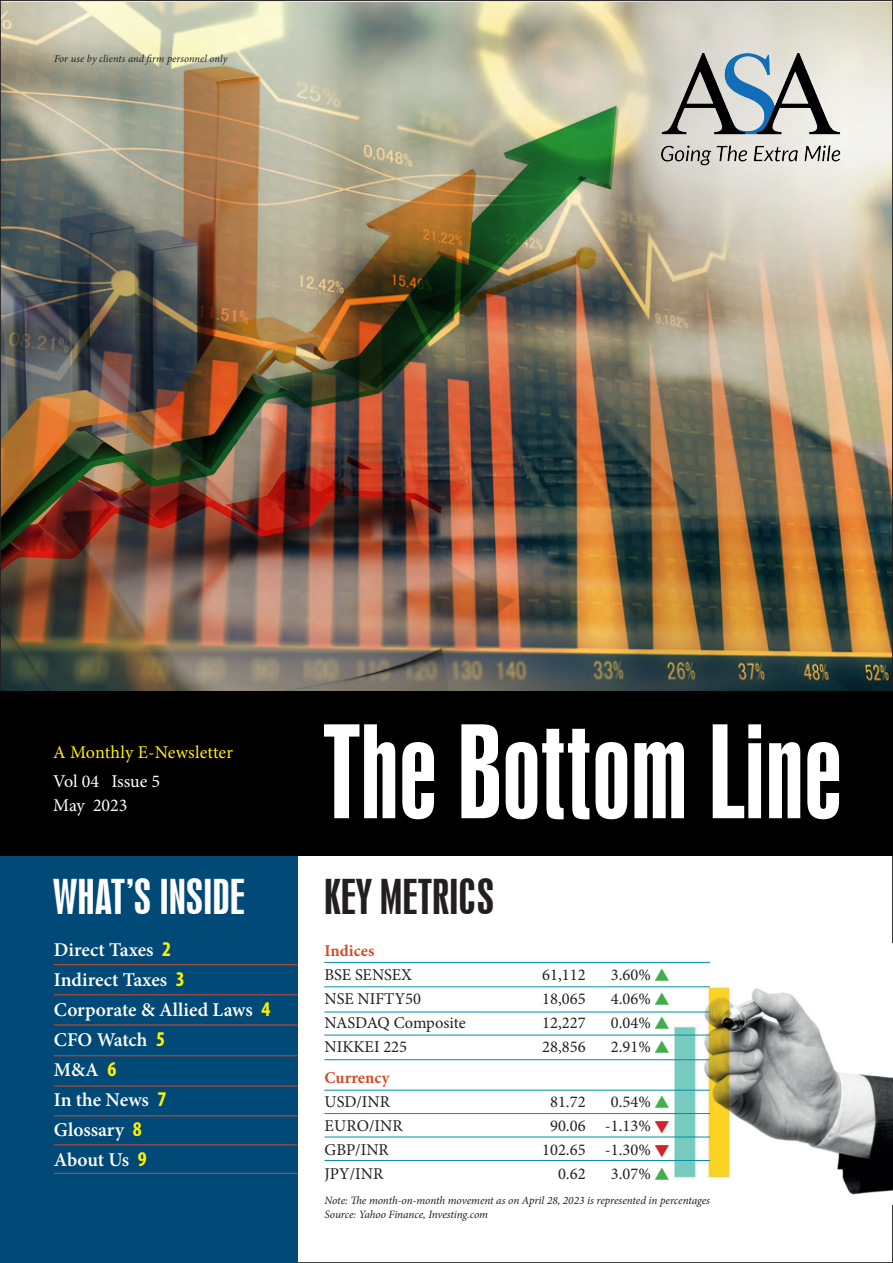
<style>
.page{position:relative;width:893px;height:1263px;background:#fff}
.page>*{position:absolute;margin:0;border:0;box-sizing:border-box;transform-origin:0 0}
.t1{font:120px "Swiss 924 BT Regular B";color:#fff}
.t2{font:45px "Swiss 924 BT Regular B";letter-spacing:.01em;color:#fff}
.t3{font:45px "Swiss 924 BT Regular B";letter-spacing:.01em;color:#231f20}
.t4{font:600 19.5px/30px "Minion Pro";color:#fff}
.t5{font:18px "Minion Pro";letter-spacing:.005em;color:#fff101}
.t6{font:18px/24.9px "Minion Pro";letter-spacing:-.005em;color:#fff}
.t7{font:16.5px "Minion Pro";color:#231f20}
.t8{font:700 16.5px "Minion Pro";color:#d34c29}
.t9{font:italic 11.25px/13.5px "Minion Pro";letter-spacing:-.01em;color:#231f20}
.t10{font:italic 10.5px "Minion Pro";color:#231f20}
.s1{font-family:"Myriad Pro";font-weight:700;font-stretch:condensed;font-size:21px;color:#fff101}
.s2{color:#40ae49}
.s3{color:#d1232a}
</style>
<div class="page">
<img style="left:840px;top:3px;width:51px;height:688px">
<svg style="left:692px;top:2px;width:148px;height:689px;background:#a39479"></svg>
<img style="left:2px;top:2px;width:690px;height:689px">
<img style="left:668px;top:961px;width:225px;height:234px">
<div style="left:0;top:854px;width:298px;height:409px;background:#014976"></div>
<hr style="left:54px;top:1144px;width:244px;height:1px;background:#d34c29">
<hr style="left:54px;top:1173px;width:244px;height:1px;background:#d34c29">
<hr style="left:54px;top:1115px;width:244px;height:1px;background:#d34c29">
<hr style="left:54px;top:964px;width:244px;height:1px;background:#d34c29">
<hr style="left:54px;top:994px;width:244px;height:1px;background:#d34c29">
<hr style="left:54px;top:1024px;width:244px;height:1px;background:#d34c29">
<hr style="left:54px;top:1055px;width:244px;height:1px;background:#d34c29">
<hr style="left:54px;top:1086px;width:244px;height:1px;background:#d34c29">
<div style="left:0;top:691px;width:893px;height:165px;background:#000"></div>
<hr style="left:324px;top:986px;width:386px;height:1px;background:#008fa9">
<hr style="left:325px;top:1012px;width:385px;height:1px;background:#008fa9">
<hr style="left:324px;top:1035px;width:386px;height:1px;background:#008fa9">
<hr style="left:324px;top:1059px;width:386px;height:1px;background:#008fa9">
<hr style="left:324px;top:1090px;width:386px;height:1px;background:#008fa9">
<hr style="left:324px;top:962px;width:386px;height:1px;background:#008fa9">
<hr style="left:325px;top:1113px;width:385px;height:1px;background:#008fa9">
<hr style="left:325px;top:1136px;width:385px;height:1px;background:#008fa9">
<hr style="left:325px;top:1160px;width:385px;height:1px;background:#008fa9">
<img style="left:660px;top:54px;width:180px;height:112px">
<p class="t10" style="left:54px;top:51px;width:175px">For use by clients and firm personnel only</p>
<p class="t5" style="left:53px;top:740px;width:181px">A Monthly E-Newsletter</p>
<p class="t6" style="left:53px;top:768px;width:108px">Vol 04 Issue 5<br>May 2023</p>
<h2 class="t2" style="left:53px;top:870px;width:193px">WHAT’S INSIDE</h2>
<p class="t4" style="left:54px;top:934px;width:218px">Direct Taxes <span class="s1">2<br></span>Indirect Taxes <span class="s1">3<br></span>Corporate &amp; Allied Laws <span class="s1">4<br></span>CFO Watch <span class="s1">5<br></span>M&amp;A <span class="s1">6<br></span>In the News <span class="s1">7<br></span>Glossary <span class="s1">8<br></span>About Us <span class="s1">9</span></p>
<h1 class="t1" style="left:323px;top:700px;width:521px">The Bottom Line</h1>
<h2 class="t3" style="left:325px;top:870px;width:171px">KEY METRICS</h2>
<p class="t8" style="left:325px;top:939px;width:51px">Indices</p>
<p class="t7" style="left:325px;top:963px;width:89px">BSE SENSEX</p>
<p class="t7" style="left:542px;top:963px;width:45px">61,112</p>
<p class="t7" style="left:611px;top:963px;width:60px">3.60% <span class="s2">▲</span></p>
<p class="t7" style="left:325px;top:987px;width:98px">NSE NIFTY50</p>
<p class="t7" style="left:542px;top:987px;width:45px">18,065</p>
<p class="t7" style="left:611px;top:987px;width:60px">4.06% <span class="s2">▲</span></p>
<p class="t7" style="left:325px;top:1011px;width:143px">NASDAQ Composite</p>
<p class="t7" style="left:542px;top:1011px;width:45px">12,227</p>
<p class="t7" style="left:611px;top:1011px;width:60px">0.04% <span class="s2">▲</span></p>
<p class="t7" style="left:325px;top:1035px;width:84px">NIKKEI 225</p>
<p class="t7" style="left:542px;top:1035px;width:45px">28,856</p>
<p class="t7" style="left:611px;top:1035px;width:60px">2.91% <span class="s2">▲</span></p>
<p class="t8" style="left:325px;top:1066px;width:66px">Currency</p>
<p class="t7" style="left:325px;top:1090px;width:67px">USD/INR</p>
<p class="t7" style="left:550px;top:1090px;width:37px">81.72</p>
<p class="t7" style="left:611px;top:1090px;width:60px">0.54% <span class="s2">▲</span></p>
<p class="t7" style="left:325px;top:1114px;width:80px">EURO/INR</p>
<p class="t7" style="left:550px;top:1114px;width:121px">90.06 -1.13% <span class="s3">▼</span></p>
<p class="t7" style="left:325px;top:1138px;width:66px">GBP/INR</p>
<p class="t7" style="left:542px;top:1138px;width:129px">102.65 -1.30% <span class="s3">▼</span></p>
<p class="t7" style="left:325px;top:1162px;width:60px">JPY/INR</p>
<p class="t7" style="left:558px;top:1162px;width:29px">0.62</p>
<p class="t7" style="left:611px;top:1162px;width:60px">3.07% <span class="s2">▲</span></p>
<p class="t9" style="left:325px;top:1194px;width:387px">Note: The month-on-month movement as on April 28, 2023 is represented in percentages<br>Source: Yahoo Finance, Investing.com</p>
</div>
